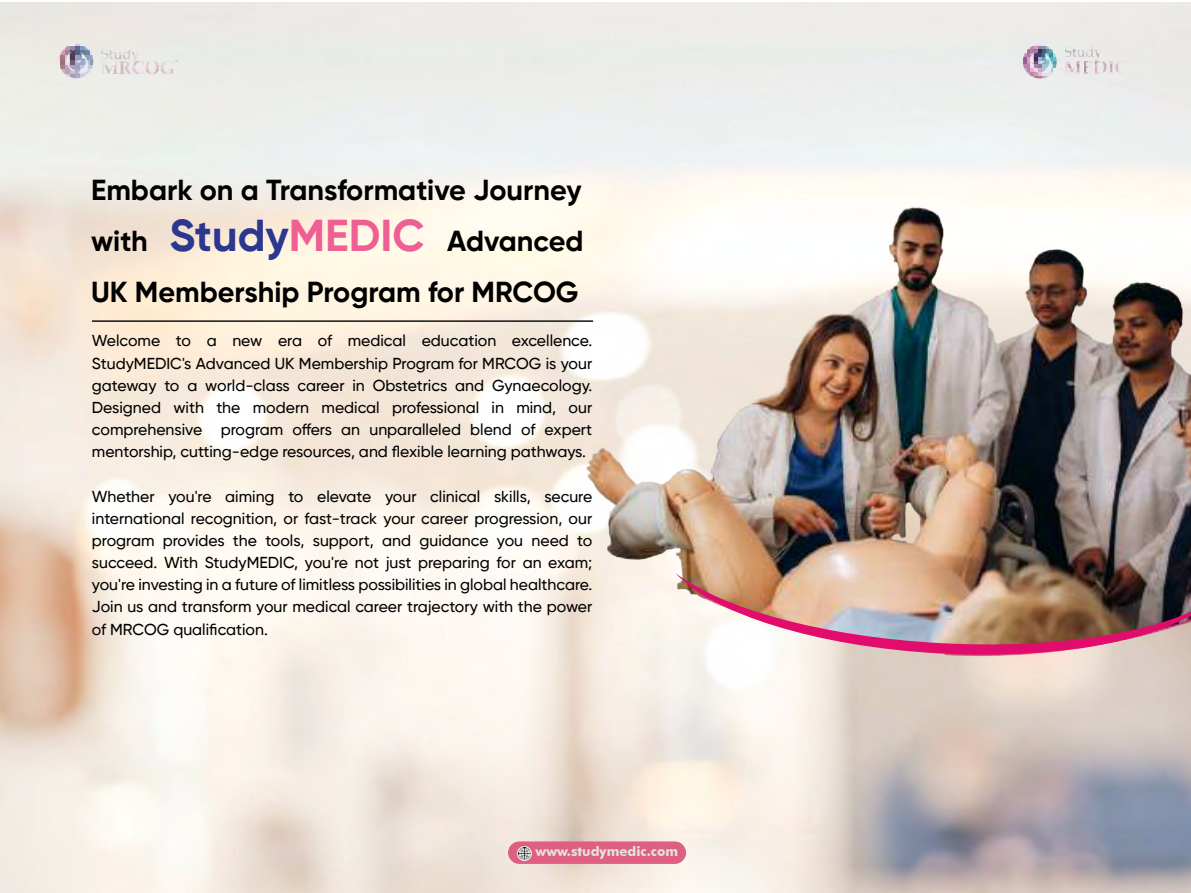
<style>
.page{position:relative;width:1191px;height:893px;background:#fff}
.page>*{position:absolute;margin:0;border:0;box-sizing:border-box;transform-origin:0 0}
.t1{font:700 28.8px/50.8px "Gilroy";color:#000;text-align:justify}
.t2{font:500 15.9px/22.2px "Gilroy";color:#000;text-align:justify}
.t3{font:700 13.35px "Futura BT";color:#e3e3e3}
.s1{font-size:44.55px;color:#2c3790}
.s2{font-size:44.55px;color:#f05f94}
</style>
<div class="page">
<img style="left:0;top:3px;width:1190px;height:890px">
<div style="left:508px;top:842px;width:178px;height:22px;background:#de5f81;border-radius:11px"></div>
<svg style="left:517px;top:846px;width:15px;height:15px"></svg>
<svg style="left:518px;top:847px;width:12px;height:13px"></svg>
<img style="left:1019px;top:38px;width:117px;height:48px">
<img style="left:56px;top:41px;width:122px;height:37px">
<hr style="left:92px;top:320px;width:501px;height:2px;background:#131313">
<img style="left:577px;top:202px;width:614px;height:459px">
<img style="left:675px;top:573px;width:516px;height:87px">
<h1 class="t1" style="left:91px;top:164px;width:494px">Embark on a Transformative Journey with <span class="s1">Study</span><span class="s2">MEDIC</span> Advanced UK Membership Program for MRCOG</h1>
<p class="t2" style="left:92px;top:330px;width:502px">Welcome to a new era of medical education excellence.<br>StudyMEDIC's Advanced UK Membership Program for MRCOG is your gateway to a world-class career in Obstetrics and Gynaecology.<br>Designed with the modern medical professional in mind, our comprehensive program offers an unparalleled blend of expert mentorship, cutting-edge resources, and flexible learning pathways.</p>
<p class="t2" style="left:92px;top:485px;width:502px">Whether you're aiming to elevate your clinical skills, secure international recognition, or fast-track your career progression, our program provides the tools, support, and guidance you need to succeed. With StudyMEDIC, you're not just preparing for an exam; you're investing in a future of limitless possibilities in global healthcare.<br>Join us and transform your medical career trajectory with the power of MRCOG qualification.</p>
<p class="t3" style="left:535px;top:843px;width:144px">www.studymedic.com</p>
</div>
